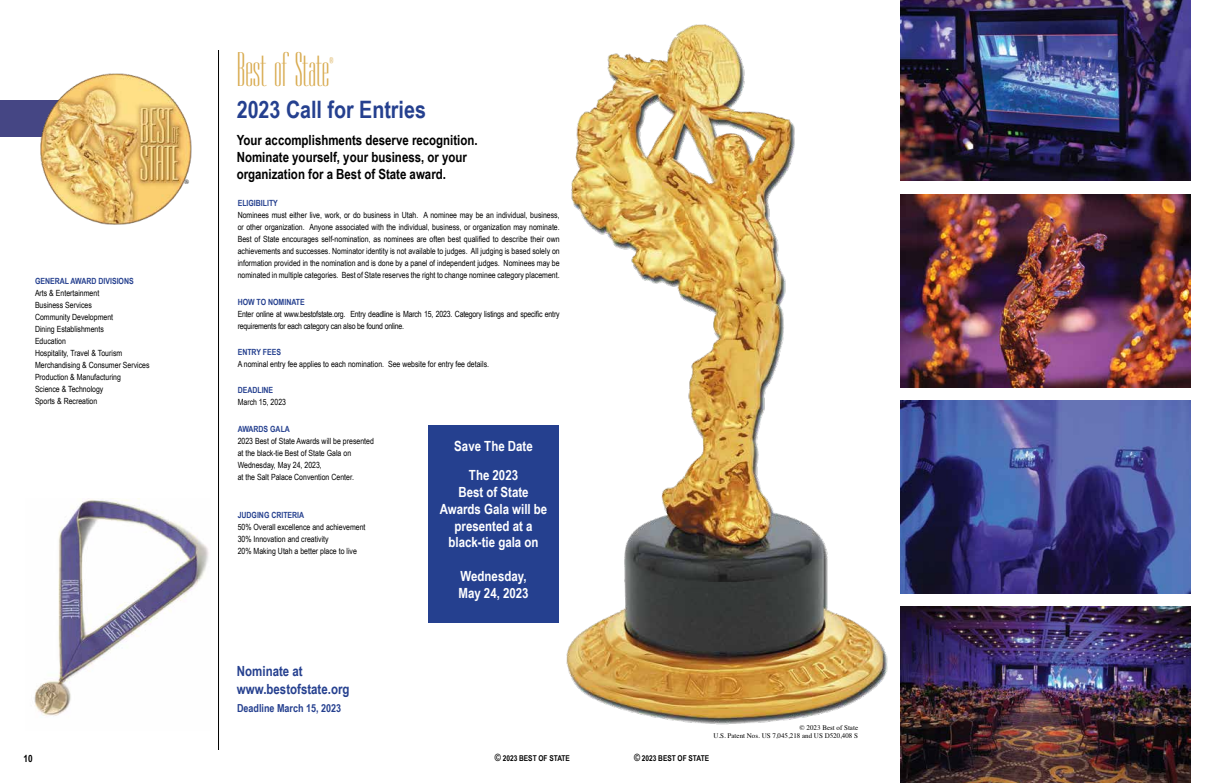
<style>
.page{position:relative;width:1206px;height:783px;background:#fff}
.page>*{position:absolute;margin:0;border:0;box-sizing:border-box;transform-origin:0 0}
.t1{font:44px "Bureau Empire";color:#d8aa4f}
.t2{font:700 24px "Arial Narrow";color:#25408f}
.t3{font:700 14px/16.8px "Arial Narrow";color:#000}
.t4{font:700 14px/16.8px "Arial Narrow";color:#fff;text-align:center}
.t5{font:700 14px/18px "Arial Narrow";color:#25408f}
.t6{font:12px "Bureau Empire";color:#d8aa4f}
.t7{font:700 11px "Arial Narrow";color:#25408f}
.t8{font:700 10px "Arial Narrow";color:#000}
.t9{font:8.5px/12px "Arial Narrow";color:#000}
.t10{font:8.5px/12px "Arial Narrow";letter-spacing:-.02em;color:#000}
.t11{font:700 8.5px "Arial Narrow";color:#25408f}
.t12{font:700 8px "Arial Narrow";color:#000}
.t13{font:7px/8.4px "Times";color:#000;text-align:right}
.t14{font:6.6px "Times";color:#000}
.s1{font-size:10px}
</style>
<div class="page">
<img style="left:901px;top:195px;width:289px;height:193px">
<img style="left:901px;top:0;width:290px;height:180px">
<img style="left:901px;top:401px;width:289px;height:193px">
<div style="left:0;top:100px;width:136px;height:36px;background:#454684"></div>
<hr style="left:218px;top:50px;width:1px;height:700px;background:#000">
<img style="left:35px;top:73px;width:157px;height:152px">
<img style="left:34px;top:499px;width:175px;height:217px">
<div style="left:428px;top:425px;width:131px;height:198px;background:#25408f"></div>
<img style="left:566px;top:24px;width:322px;height:701px">
<img style="left:901px;top:607px;width:290px;height:176px">
<p class="t14" style="left:184px;top:176px;width:7px">®</p>
<p class="t11" style="left:35px;top:275px;width:100px">GENERAL AWARD DIVISIONS</p>
<p class="t9" style="left:35px;top:287px;width:116px">Arts &amp; Entertainment<br>Business Services<br>Community Development<br>Dining Establishments<br>Education<br>Hospitality, Travel &amp; Tourism<br>Merchandising &amp; Consumer Services<br>Production &amp; Manufacturing<br>Science &amp; Technology<br>Sports &amp; Recreation</p>
<h1 class="t1" style="left:237px;top:47px;width:94px">Best of State</h1>
<h3 class="t6" style="left:329px;top:56px;width:5px">®</h3>
<h2 class="t2" style="left:237px;top:92px;width:191px">2023 Call for Entries</h2>
<h3 class="t3" style="left:237px;top:131px;width:242px">Your accomplishments deserve recognition.<br>Nominate yourself, your business, or your organization for a Best of State award.</h3>
<p class="t11" style="left:238px;top:197px;width:42px">ELIGIBILITY</p>
<p class="t9" style="left:238px;top:209px;width:324px;text-align:justify">Nominees must either live, work, or do business in Utah. A nominee may be an individual, business, or other organization. Anyone associated with the individual, business, or organization may nominate.<br>Best of State encourages self-nomination, as nominees are often best qualified to describe their own achievements and successes. Nominator identity is not available to judges. All judging is based solely on information provided in the nomination and is done by a panel of independent judges. Nominees may be nominated in multiple categories. Best of State reserves the right to change nominee category placement.</p>
<p class="t11" style="left:238px;top:295px;width:69px">HOW TO NOMINATE</p>
<p class="t10" style="left:238px;top:307px;width:324px">Enter online at www.bestofstate.org. Entry deadline is March 15, 2023. Category listings and specific entry requirements for each category can also be found online.</p>
<p class="t11" style="left:238px;top:346px;width:45px">ENTRY FEES</p>
<p class="t9" style="left:238px;top:358px;width:253px">A nominal entry fee applies to each nomination. See website for entry fee details.</p>
<p class="t11" style="left:238px;top:384px;width:37px">DEADLINE</p>
<p class="t9" style="left:238px;top:396px;width:50px">March 15, 2023</p>
<p class="t11" style="left:238px;top:422px;width:54px">AWARDS GALA</p>
<p class="t9" style="left:238px;top:434px;width:138px">2023 Best of State Awards will be presented at the black-tie Best of State Gala on Wednesday, May 24, 2023,<br>at the Salt Palace Convention Center.</p>
<p class="t11" style="left:238px;top:509px;width:68px">JUDGING CRITERIA</p>
<p class="t9" style="left:238px;top:521px;width:129px">50% Overall excellence and achievement<br>30% Innovation and creativity<br>20% Making Utah a better place to live</p>
<h3 class="t4" style="left:454px;top:431px;width:80px;line-height:28.8px">Save The Date<br>The 2023</h3>
<h3 class="t4" style="left:440px;top:483px;width:109px">Best of State<br>Awards Gala will be presented at a black-tie gala on</h3>
<h3 class="t4" style="left:458px;top:567px;width:72px;text-align:left">Wednesday,<br>May 24, 2023</h3>
<h3 class="t5" style="left:237px;top:662px;width:114px">Nominate at www.bestofstate.org</h3>
<p class="t7" style="left:237px;top:700px;width:106px">Deadline March 15, 2023</p>
<p class="t13" style="left:713px;top:722px;width:146px">© 2023 Best of State<br>U.S. Patent Nos. US 7,045,218 and US D520,408 S</p>
<p class="t8" style="left:24px;top:751px;width:11px">10</p>
<p class="t12" style="left:495px;top:752px;width:77px"><span class="s1">©</span> 2023 BEST OF STATE</p>
<p class="t12" style="left:634px;top:752px;width:77px"><span class="s1">©</span> 2023 BEST OF STATE</p>
</div>
